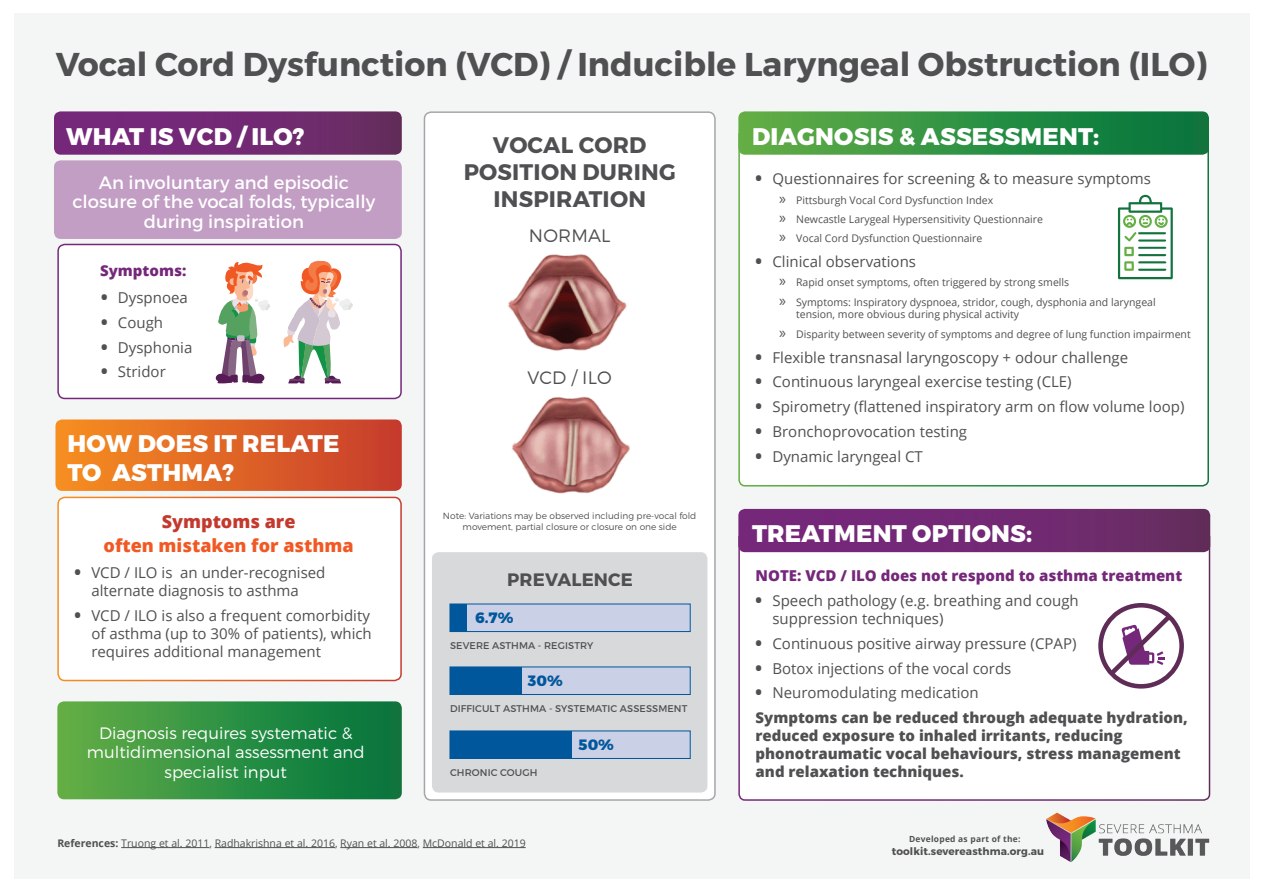
<style>
.page{position:relative;width:1263px;height:893px;background:#fff}
.page>*{position:absolute;margin:0;border:0;box-sizing:border-box;transform-origin:0 0}
.t1{font:700 33px "Montserrat";color:#505052}
.t2{font:800 24px/28.8px "Montserrat";letter-spacing:.01em;color:#fff}
.t3{font:700 22.5px/27px "Montserrat";letter-spacing:.01em;color:#505052;text-align:center}
.t4{font:18px/19.5px "Montserrat";color:#fff;text-align:center}
.t5{font:800 18px "Open Sans";color:#f15924}
.t6{font:300 18px "Montserrat";letter-spacing:.01em;color:#505052}
.t7{font:800 18px "Open Sans";color:#c4392d}
.t8{font:700 18px "Montserrat";letter-spacing:.01em;color:#505052}
.t9{font:300 16.5px/19.8px "Montserrat";color:#fff;text-align:center}
.t10{font:15px/18px "Open Sans";color:#505052}
.t11{font:800 15px/18px "Open Sans";color:#505052}
.t12{font:800 15px "Open Sans";color:#75287a}
.t13{font:800 15px "Montserrat";color:#01579c}
.t14{font:10.5px/19.4px "Open Sans";color:#505052}
.t15{font:700 10.5px "Montserrat";letter-spacing:.01em;color:#505052}
.t16{font:9.75px "Montserrat";letter-spacing:.01em;color:#505052}
.t17{font:300 9px/10.8px "Montserrat";color:#505052;text-align:center}
.t18{font:700 8.4px "Open Sans";letter-spacing:.03em;color:#505052}
.s1{font-weight:800;font-size:16.5px}
.s2{font-family:"Myriad Pro";font-size:16.5px}
.s3{font-size:16.5px}
.s4{font-weight:400}
.s5{font-weight:700}
</style>
<div class="page">
<div style="left:14px;top:14px;width:1235px;height:865px;background:#f4f5f5"></div>
<svg style="left:54px;top:111px;width:348px;height:44px;background:#732d73"></svg>
<svg style="left:55px;top:419px;width:347px;height:72px;background:#df6628"></svg>
<div style="left:54px;top:160px;width:348px;height:79px;background:#c29dc4;border-radius:7px"></div>
<svg style="left:57px;top:701px;width:345px;height:98px;background:#319143"></svg>
<hr style="left:121px;top:847px;width:88px;height:1px;background:#505052">
<hr style="left:215px;top:847px;width:120px;height:1px;background:#505052">
<hr style="left:340px;top:847px;width:77px;height:1px;background:#505052">
<hr style="left:423px;top:847px;width:103px;height:1px;background:#505052">
<img style="left:1046px;top:812px;width:164px;height:50px">
<div style="left:58px;top:244px;width:343px;height:154px;background:#fff;border-radius:7px"></div>
<div style="left:57px;top:244px;width:345px;height:155px;border:2px solid #75287a;border-radius:7px"></div>
<div style="left:738px;top:155px;width:471px;height:332px;background:#fff"></div>
<div style="left:738px;top:535px;width:473px;height:266px;background:#fff"></div>
<div style="left:58px;top:497px;width:343px;height:183px;background:#fff;border-radius:7px"></div>
<div style="left:57px;top:497px;width:345px;height:184px;border:2px solid #fff;border-radius:7px"></div>
<div style="left:424px;top:112px;width:291px;height:688px;background:#fff;border-radius:7px"></div>
<div style="left:424px;top:111px;width:292px;height:690px;border:2px solid #a4a6a9;border-radius:7px"></div>
<img style="left:508px;top:254px;width:119px;height:97px">
<img style="left:512px;top:396px;width:118px;height:98px">
<svg style="left:215px;top:262px;width:55px;height:122px"></svg>
<svg style="left:283px;top:260px;width:70px;height:123px"></svg>
<svg style="left:1118px;top:195px;width:55px;height:84px"></svg>
<div style="left:1098px;top:603px;width:86px;height:86px;border:5px solid #5f2b57;border-radius:50%"></div>
<svg style="left:1104px;top:610px;width:71px;height:70px"></svg>
<svg style="left:738px;top:111px;width:471px;height:44px;background:#349245"></svg>
<svg style="left:738px;top:509px;width:472px;height:43px;background:#702971"></svg>
<div style="left:432px;top:552px;width:275px;height:240px;background:#d8d9db;border-radius:7px"></div>
<div style="left:450px;top:604px;width:240px;height:28px;background:#cad0e5;border:1px solid #01579c"></div>
<div style="left:450px;top:604px;width:17px;height:27px;background:#01579c"></div>
<div style="left:450px;top:667px;width:240px;height:28px;background:#cad0e5;border:1px solid #01579c"></div>
<div style="left:450px;top:667px;width:72px;height:27px;background:#01579c"></div>
<div style="left:450px;top:731px;width:240px;height:28px;background:#cad0e5;border:1px solid #01579c"></div>
<div style="left:450px;top:731px;width:121px;height:27px;background:#01579c"></div>
<h1 class="t1" style="left:56px;top:44px;width:1153px">Vocal Cord Dysfunction (VCD) / Inducible Laryngeal Obstruction (ILO)</h1>
<h2 class="t2" style="left:66px;top:122px;width:240px">WHAT IS VCD / ILO?</h2>
<p class="t4" style="left:72px;top:173px;width:305px">An involuntary and episodic closure of the vocal folds, typically during inspiration</p>
<p class="t12" style="left:100px;top:259px;width:88px">Symptoms:</p>
<p class="t10" style="left:101px;top:288px;width:88px"><span class="s1">•</span> Dyspnoea</p>
<p class="t10" style="left:101px;top:313px;width:64px"><span class="s1">•</span> Cough</p>
<p class="t10" style="left:101px;top:338px;width:93px"><span class="s1">•</span> Dysphonia</p>
<p class="t10" style="left:101px;top:363px;width:66px"><span class="s1">•</span> Stridor</p>
<h2 class="t2" style="left:68px;top:430px;width:273px;text-indent:70px">DOES IT RELATE<br>TO ASTHMA?</h2>
<h2 class="t2" style="left:68px;top:430px;width:23px">HOW</h2>
<p class="t7" style="left:162px;top:508px;width:135px">Symptoms are</p>
<p class="t5" style="left:104px;top:532px;width:252px">often mistaken for asthma</p>
<p class="t10" style="left:91px;top:564px;width:236px;text-indent:-17px"><span class="s1">•</span> VCD / ILO is an under-recognised alternate diagnosis to asthma</p>
<p class="t10" style="left:91px;top:606px;width:282px;text-indent:-17px"><span class="s1">•</span> VCD / ILO is also a frequent comorbidity of asthma (up to 30% of patients), which requires additional management</p>
<p class="t9" style="left:87px;top:722px;width:279px">Diagnosis requires systematic &amp; multidimensional assessment and specialist input</p>
<h3 class="t3" style="left:464px;top:132px;width:214px">Vocal cord position during inspiration</h3>
<p class="t6" style="left:529px;top:225px;width:83px">Normal</p>
<p class="t6" style="left:528px;top:367px;width:72px">VCD / ILO</p>
<p class="t17" style="left:443px;top:511px;width:255px">Note: Variations may be observed including pre-vocal fold movement, partial closure or closure on one side</p>
<p class="t8" style="left:507px;top:568px;width:127px">Prevalence</p>
<p class="t13" style="left:475px;top:608px;width:40px">6.7%</p>
<p class="t16" style="left:450px;top:640px;width:145px">Severe Asthma - Registry</p>
<p class="t13" style="left:528px;top:671px;width:36px">30%</p>
<p class="t16" style="left:450px;top:703px;width:239px">Difficult Asthma - Systematic Ass ess ment</p>
<p class="t16" style="left:450px;top:767px;width:89px">Chronic Cough</p>
<p class="t13" style="left:579px;top:735px;width:37px">50%</p>
<h2 class="t2" style="left:752px;top:122px;width:349px">DIAGNOSIS &amp; ASSESSMENT:</h2>
<p class="t10" style="left:756px;top:169px;width:397px"><span class="s1">•</span> Questionnaires for screening &amp; to measure symptoms</p>
<p class="t14" style="left:779px;top:190px;width:265px"><span class="s2">»</span> Pittsburgh Vocal Cord Dysfunction Index<br><span class="s2">»</span> Newcastle Larygeal Hypersensitivity Questionnaire <span class="s2">»</span> Vocal Cord Dysfunction Questionnaire</p>
<p class="t10" style="left:756px;top:252px;width:162px"><span class="s1">•</span> Clinical observations</p>
<p class="t14" style="left:779px;top:273px;width:378px"><span class="s2">»</span> Rapid onset symptoms, often triggered by strong smells<br><span class="s2">»</span> Symptoms: Inspiratory dyspnoea, stridor, cough, dysphonia and laryngeal</p>
<p class="t14" style="left:779px;top:305px;width:413px;text-indent:17px">tension, more obvious during physical activity<br><span class="s2">»</span> Disparity between severity of symptoms and degree of lung function impairment</p>
<p class="t10" style="left:756px;top:348px;width:374px"><span class="s1">•</span> Flexible transnasal laryngoscopy + odour challenge</p>
<p class="t10" style="left:756px;top:372px;width:318px"><span class="s1">•</span> Continuous laryngeal exercise testing (CLE)</p>
<p class="t10" style="left:756px;top:397px;width:430px"><span class="s1">•</span> Spirometry (flattened inspiratory arm on flow volume loop)</p>
<p class="t10" style="left:756px;top:422px;width:213px"><span class="s1">•</span> Bronchoprovocation testing</p>
<p class="t10" style="left:756px;top:447px;width:169px"><span class="s1">•</span> Dynamic laryngeal CT</p>
<h2 class="t2" style="left:752px;top:520px;width:282px">TREATMENT OPTIONS:</h2>
<p class="t12" style="left:756px;top:565px;width:428px">NOTE: VCD / ILO does not respond to asthma treatment</p>
<p class="t10" style="left:772px;top:591px;width:308px;text-indent:-17px"><span class="s1">•</span> Speech pathology (e.g. breathing and cough suppression techniques)</p>
<p class="t10" style="left:756px;top:634px;width:322px"><span class="s1">•</span> Continuous positive airway pressure (CPAP)</p>
<p class="t10" style="left:756px;top:659px;width:257px"><span class="s1">•</span> Botox injections of the vocal cords</p>
<p class="t11" style="left:756px;top:680px;width:434px;line-height:24.8px"><span class="s3">•</span> <span class="s4">Neuromodulating medication<br></span>Symptoms can be reduced through adequate hydration,</p>
<p class="t11" style="left:756px;top:726px;width:427px">reduced exposure to inhaled irritants, reducing phonotraumatic vocal behaviours, stress management and relaxation techniques.</p>
<p class="t14" style="left:57px;top:833px;width:470px"><span class="s5">References:</span> Truong et al. 2011, Radhakrishna et al. 2016, Ryan et al. 2008, McDonald et al. 2019</p>
<p class="t18" style="left:909px;top:833px;width:113px">Developed as part of the:</p>
<p class="t15" style="left:892px;top:845px;width:154px">toolkit.severeasthma.org.au</p>
</div>
